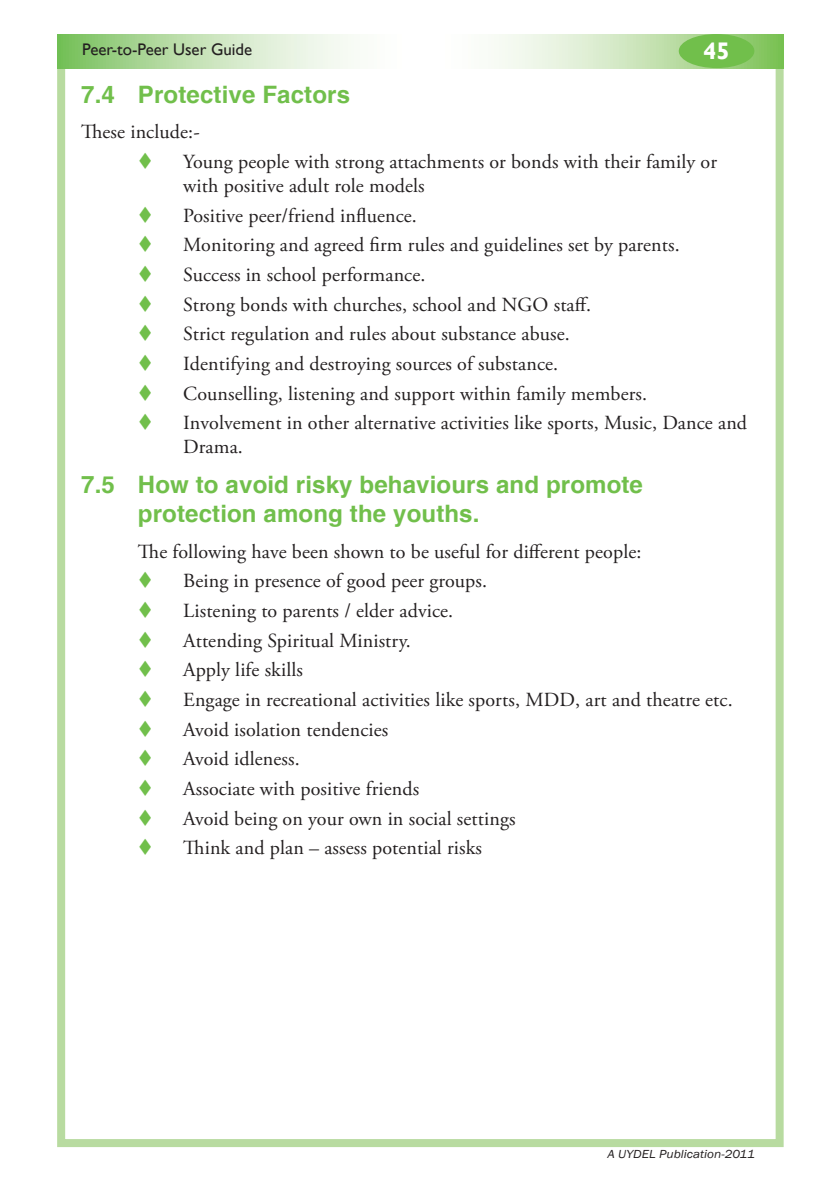
<style>
.page{position:relative;width:840px;height:1191px;background:#fff}
.page>*{position:absolute;margin:0;border:0;box-sizing:border-box;transform-origin:0 0}
.t1{font:700 24px/28.8px "Switzerland";letter-spacing:.005em;color:#71bf4b}
.t2{font:700 24px "Gill Sans";color:#fff}
.t3{font:20px/24px "Adobe Garamond Pro";letter-spacing:.005em;color:#231f20}
.t4{font:16.8px "Gill Sans";color:#231f20}
.t5{font:italic 12px "Franklin Gothic";color:#231f20;scale:1.1 1}
.s1{color:#71bf4b}
</style>
<div class="page">
<div style="left:57px;top:59px;width:726px;height:1088px;border:8px solid #b8dba0"></div>
<svg style="left:57px;top:34px;width:726px;height:34px"></svg>
<div style="left:678px;top:34px;width:76px;height:34px;background:#71bf4b;border-radius:50%"></div>
<p class="t4" style="left:82px;top:40px;width:171px">Peer-to-Peer User Guide</p>
<p class="t2" style="left:703px;top:37px;width:13px">45</p>
<p class="t1" style="left:81px;top:80px;width:270px">7.4 Protective Factors</p>
<p class="t3" style="left:81px;top:120px;width:120px">These include:-</p>
<p class="t3" style="left:183px;top:150px;width:535px;text-indent:-45px"><span class="s1">▼</span> Young people with strong attachments or bonds with their family or with positive adult role models</p>
<p class="t3" style="left:138px;top:204px;width:280px"><span class="s1">▼</span> Positive peer/friend influence.</p>
<p class="t3" style="left:138px;top:233px;width:543px"><span class="s1">▼</span> Monitoring and agreed firm rules and guidelines set by parents.</p>
<p class="t3" style="left:138px;top:263px;width:289px"><span class="s1">▼</span> Success in school performance.</p>
<p class="t3" style="left:138px;top:293px;width:454px"><span class="s1">▼</span> Strong bonds with churches, school and NGO staff.</p>
<p class="t3" style="left:138px;top:322px;width:433px"><span class="s1">▼</span> Strict regulation and rules about substance abuse.</p>
<p class="t3" style="left:138px;top:352px;width:421px"><span class="s1">▼</span> Identifying and destroying sources of substance.</p>
<p class="t3" style="left:138px;top:382px;width:510px"><span class="s1">▼</span> Counselling, listening and support within family members.</p>
<p class="t3" style="left:183px;top:411px;width:565px;text-indent:-45px"><span class="s1">▼</span> Involvement in other alternative activities like sports, Music, Dance and<br>Drama.</p>
<p class="t1" style="left:138px;top:470px;width:506px;text-indent:-57px">7.5 How to avoid risky behaviours and promote protection among the youths.</p>
<p class="t3" style="left:138px;top:540px;width:505px">The following have been shown to be useful for different people:</p>
<p class="t3" style="left:138px;top:569px;width:350px"><span class="s1">▼</span> Being in presence of good peer groups.</p>
<p class="t3" style="left:138px;top:599px;width:316px"><span class="s1">▼</span> Listening to parents / elder advice.</p>
<p class="t3" style="left:138px;top:629px;width:274px"><span class="s1">▼</span> Attending Spiritual Ministry.</p>
<p class="t3" style="left:138px;top:658px;width:166px"><span class="s1">▼</span> Apply life skills</p>
<p class="t3" style="left:138px;top:688px;width:596px"><span class="s1">▼</span> Engage in recreational activities like sports, MDD, art and theatre etc.</p>
<p class="t3" style="left:138px;top:718px;width:252px"><span class="s1">▼</span> Avoid isolation tendencies</p>
<p class="t3" style="left:138px;top:747px;width:163px"><span class="s1">▼</span> Avoid idleness.</p>
<p class="t3" style="left:138px;top:777px;width:282px"><span class="s1">▼</span> Associate with positive friends</p>
<p class="t3" style="left:138px;top:807px;width:379px"><span class="s1">▼</span> Avoid being on your own in social settings</p>
<p class="t3" style="left:138px;top:836px;width:345px"><span class="s1">▼</span> Think and plan – assess potential risks</p>
<p class="t5" style="left:607px;top:1146px;width:135px">A UYDEL Publication-2011</p>
</div>
